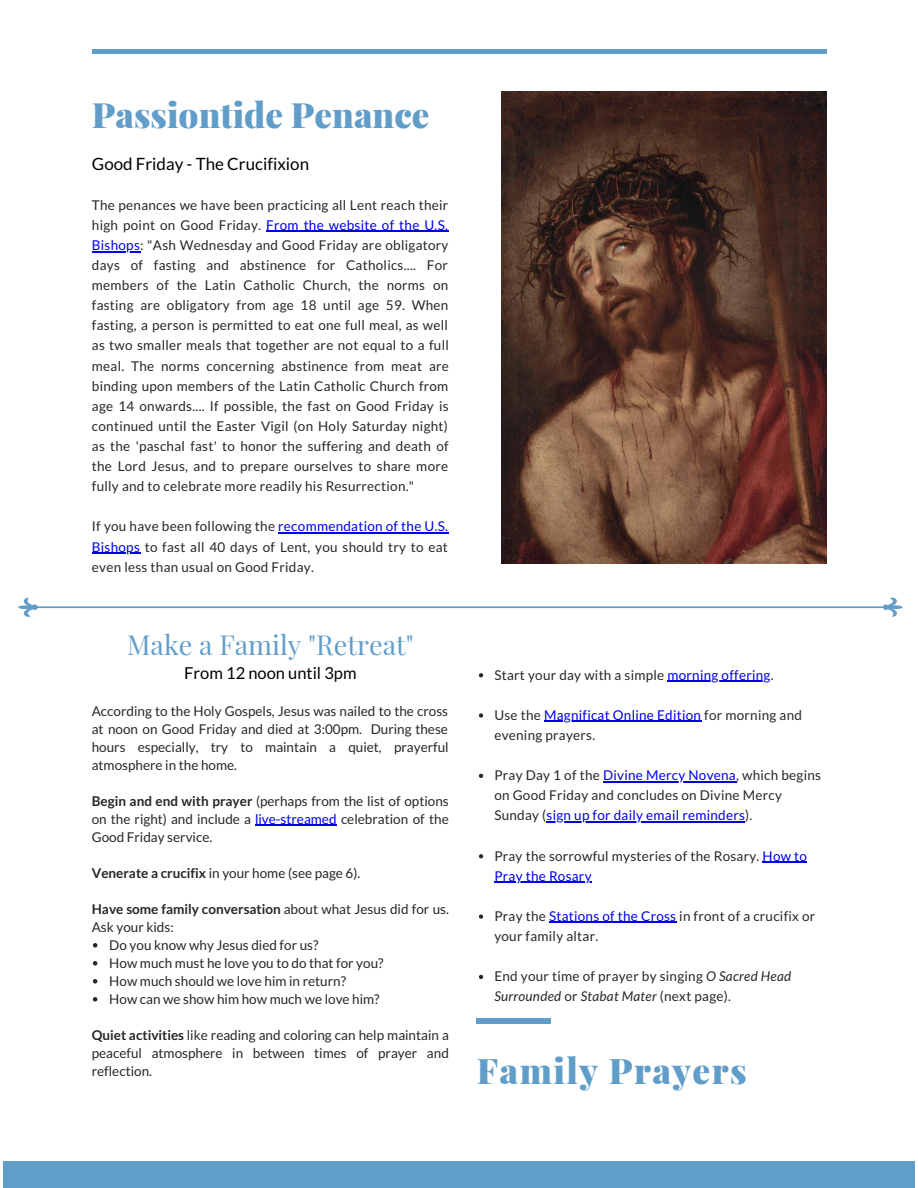
<style>
.page{position:relative;width:918px;height:1188px;background:#fff}
.page>*{position:absolute;margin:0;border:0;box-sizing:border-box;transform-origin:0 0}
.t1{font:900 35.25px "Playfair Display";letter-spacing:.04em;color:#619dc9}
.t2{font:900 34.95px "Playfair Display";color:#619dc9}
.t3{font:27px "Playfair Display";color:#619dc9}
.t4{font:16.95px "Lato";color:#000}
.t5{font:16.5px "Lato";color:#000}
.t6{font:13.5px/20.1px "Lato";letter-spacing:.02em;color:#272727}
.t7{font:13.5px/18px "Lato";color:#272727}
.s1{color:#00e}
.s2{font-weight:700}
.s3{font-style:italic}
</style>
<div class="page">
<div style="left:3px;top:1161px;width:912px;height:27px;background:#619dc9"></div>
<hr style="left:92px;top:50px;width:734px;height:4px;background:#619dc9">
<svg style="left:479px;top:673px;width:4px;height:4px"></svg>
<hr style="left:667px;top:681px;width:104px;height:1px;background:#00e">
<svg style="left:479px;top:713px;width:4px;height:5px"></svg>
<hr style="left:544px;top:721px;width:157px;height:1px;background:#00e">
<svg style="left:479px;top:774px;width:4px;height:4px"></svg>
<hr style="left:603px;top:781px;width:133px;height:1px;background:#00e">
<hr style="left:547px;top:821px;width:198px;height:1px;background:#00e">
<svg style="left:479px;top:854px;width:4px;height:4px"></svg>
<hr style="left:763px;top:862px;width:44px;height:1px;background:#00e">
<hr style="left:494px;top:882px;width:98px;height:1px;background:#00e">
<svg style="left:479px;top:914px;width:4px;height:5px"></svg>
<hr style="left:549px;top:922px;width:127px;height:1px;background:#00e">
<svg style="left:479px;top:975px;width:4px;height:4px"></svg>
<div style="left:477px;top:1019px;width:74px;height:5px;background:#619dc9"></div>
<svg style="left:18px;top:598px;width:885px;height:19px"></svg>
<img style="left:502px;top:92px;width:324px;height:471px">
<hr style="left:266px;top:231px;width:182px;height:1px;background:#00e">
<hr style="left:92px;top:251px;width:48px;height:1px;background:#00e">
<hr style="left:278px;top:533px;width:170px;height:1px;background:#00e">
<hr style="left:92px;top:553px;width:48px;height:1px;background:#00e">
<svg style="left:93px;top:943px;width:4px;height:5px"></svg>
<svg style="left:93px;top:961px;width:4px;height:5px"></svg>
<svg style="left:93px;top:979px;width:4px;height:5px"></svg>
<svg style="left:93px;top:997px;width:4px;height:5px"></svg>
<hr style="left:255px;top:825px;width:82px;height:1px;background:#00e">
<h2 class="t2" style="left:92px;top:90px;width:339px">Passiontide Penance</h2>
<p class="t4" style="left:92px;top:153px;width:219px">Good Friday - The Crucifixion</p>
<p class="t6" style="left:92px;top:194px;width:358px;text-align:justify">The penances we have been practicing all Lent reach their high point on Good Friday. <span class="s1">From the website of the U.S.<br>Bishops</span>: "Ash Wednesday and Good Friday are obligatory days of fasting and abstinence for Catholics.... For members of the Latin Catholic Church, the norms on fasting are obligatory from age 18 until age 59. When fasting, a person is permitted to eat one full meal, as well as two smaller meals that together are not equal to a full meal. The norms concerning abstinence from meat are binding upon members of the Latin Catholic Church from age 14 onwards.... If possible, the fast on Good Friday is continued until the Easter Vigil (on Holy Saturday night) as the 'paschal fast' to honor the suffering and death of the Lord Jesus, and to prepare ourselves to share more fully and to celebrate more readily his Resurrection."</p>
<p class="t6" style="left:92px;top:516px;width:358px;text-align:justify">If you have been following the <span class="s1">recommendation of the U.S.<br>Bishops</span> to fast all 40 days of Lent, you should try to eat even less than usual on Good Friday.</p>
<h3 class="t3" style="left:127px;top:626px;width:288px">Make a Family "Retreat"</h3>
<p class="t5" style="left:184px;top:662px;width:174px">From 12 noon until 3pm</p>
<p class="t6" style="left:92px;top:702px;width:358px;line-height:18px;text-align:justify">According to the Holy Gospels, Jesus was nailed to the cross at noon on Good Friday and died at 3:00pm. During these hours especially, try to maintain a quiet, prayerful atmosphere in the home.</p>
<p class="t6" style="left:92px;top:792px;width:359px;line-height:18px;text-align:justify"><span class="s2">Begin and end with prayer</span> (perhaps from the list of options on the right) and include a <span class="s1">live-streamed</span> celebration of the Good Friday service.</p>
<p class="t7" style="left:92px;top:864px;width:270px"><span class="s2">Venerate a crucifix</span> in your home (see page 6).</p>
<p class="t7" style="left:92px;top:900px;width:359px"><span class="s2">Have some family conversation</span> about what Jesus did for us.<br>Ask your kids:</p>
<p class="t7" style="left:109px;top:936px;width:276px">Do you know why Jesus died for us?<br>How much must he love you to do that for you?<br>How much should we love him in return?<br>How can we show him how much we love him?</p>
<p class="t6" style="left:92px;top:1026px;width:359px;line-height:18px;text-align:justify"><span class="s2">Quiet activities</span> like reading and coloring can help maintain a peaceful atmosphere in between times of prayer and reflection.</p>
<p class="t6" style="left:494px;top:664px;width:281px">Start your day with a simple <span class="s1">morning offering</span>.</p>
<p class="t6" style="left:494px;top:704px;width:309px">Use the <span class="s1">Magnificat Online Edition</span> for morning and evening prayers.</p>
<p class="t6" style="left:494px;top:765px;width:328px">Pray Day 1 of the <span class="s1">Divine Mercy Novena</span>, which begins on Good Friday and concludes on Divine Mercy<br>Sunday (<span class="s1">sign up for daily email reminders</span>).</p>
<p class="t6" style="left:494px;top:845px;width:314px">Pray the sorrowful mysteries of the Rosary. <span class="s1">How to<br>Pray the Rosary</span></p>
<p class="t6" style="left:494px;top:906px;width:323px">Pray the <span class="s1">Stations of the Cross</span> in front of a crucifix or your family altar.</p>
<p class="t6" style="left:494px;top:966px;width:298px">End your time of prayer by singing <span class="s3">O Sacred Head<br>Surrounded</span> or <span class="s3">Stabat Mater</span> (next page).</p>
<h1 class="t1" style="left:477px;top:1046px;width:271px">Family Prayers</h1>
</div>
